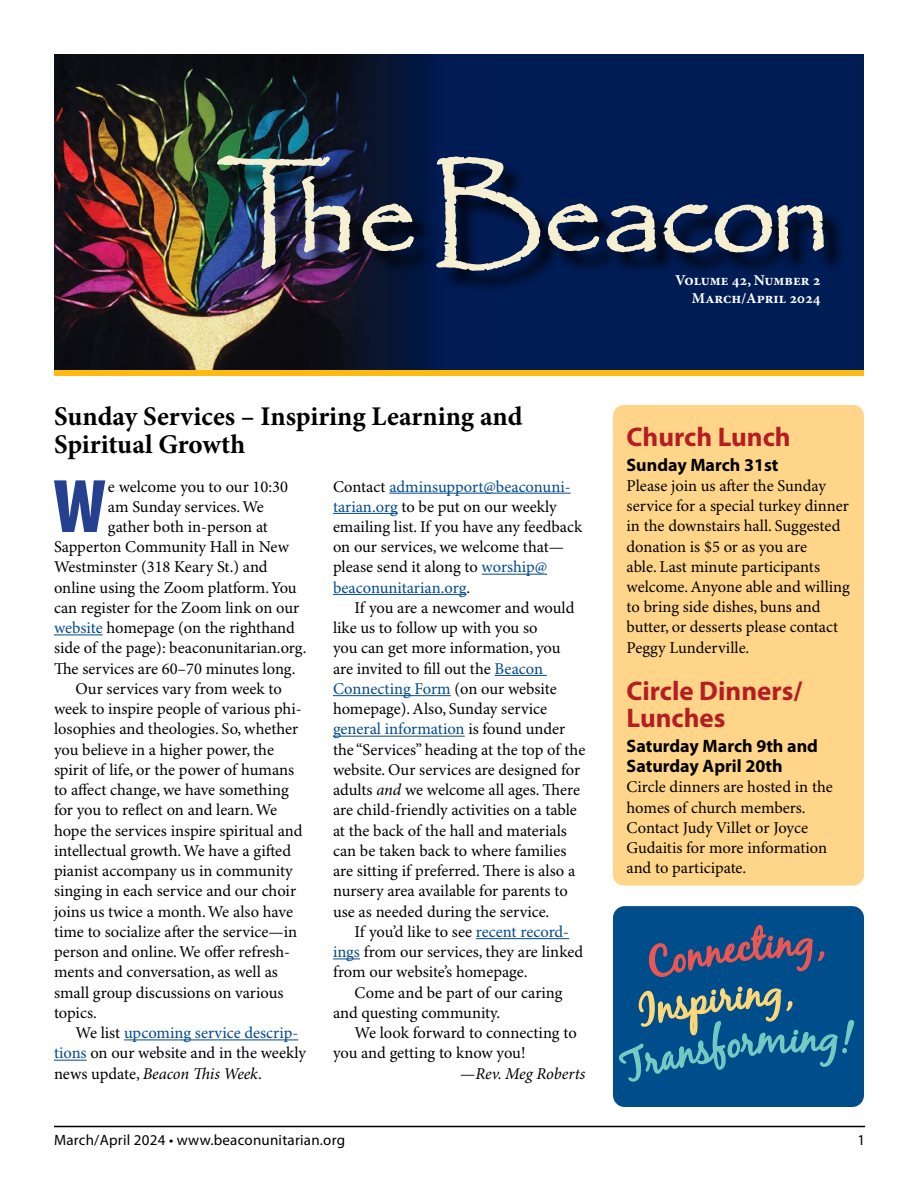
<style>
.page{position:relative;width:918px;height:1188px;background:#fff}
.page>*{position:absolute;margin:0;border:0;box-sizing:border-box;transform-origin:0 0}
.t1{font:900 condensed 76.65px "Myriad Pro";color:#25408f}
.t2{font:41.55px "Black Jack";color:#ed5753}
.t3{font:41.55px "Black Jack";color:#ffd978}
.t4{font:700 27px/28.5px "Minion Pro";color:#000}
.t5{font:700 27px/27px "Myriad Pro";color:#b61d22}
.t6{font:700 18px/20.2px "Myriad Pro";color:#000}
.t7{font:16.5px/20.2px "Minion Pro";color:#000}
.t8{font:italic 16.5px "Minion Pro";letter-spacing:-.005em;color:#000}
.t9{font:16.5px "Minion Pro";color:#02498c}
.t10{font:15px "Myriad Pro";letter-spacing:.015em;color:#000}
.t11{font:700 15px/18px "Minion Pro";color:#fff;text-align:right}
.s1{color:#02498c}
.s2{color:#000}
.s3{font-style:normal}
.s4{font-style:italic}
</style>
<div class="page">
<hr style="left:54px;top:1126px;width:811px;height:1px;background:#000">
<div style="left:54px;top:369px;width:810px;height:7px;background:#fdba12"></div>
<div style="left:54px;top:54px;width:810px;height:315px;background:#001c54"></div>
<img style="left:54px;top:54px;width:376px;height:315px">
<div style="left:221px;top:159px;width:625px;height:134px;background:#000;opacity:.75"></div>
<img style="left:217px;top:156px;width:133px;height:113px">
<svg style="left:363px;top:204px;width:51px;height:47px;background:#6d7070"></svg>
<svg style="left:436px;top:156px;width:104px;height:115px"></svg>
<svg style="left:548px;top:204px;width:51px;height:47px"></svg>
<svg style="left:606px;top:205px;width:50px;height:47px"></svg>
<svg style="left:663px;top:204px;width:161px;height:49px"></svg>
<hr style="left:54px;top:635px;width:49px;height:1px;background:#02498c">
<hr style="left:124px;top:1040px;width:174px;height:1px;background:#02498c">
<hr style="left:54px;top:1060px;width:33px;height:1px;background:#02498c">
<hr style="left:389px;top:493px;width:182px;height:1px;background:#02498c">
<hr style="left:333px;top:513px;width:65px;height:1px;background:#02498c">
<hr style="left:482px;top:574px;width:65px;height:1px;background:#02498c">
<hr style="left:333px;top:594px;width:134px;height:1px;background:#02498c">
<hr style="left:495px;top:675px;width:52px;height:1px;background:#02498c">
<hr style="left:333px;top:695px;width:118px;height:1px;background:#02498c">
<hr style="left:333px;top:736px;width:132px;height:1px;background:#02498c">
<hr style="left:476px;top:938px;width:93px;height:1px;background:#02498c">
<svg style="left:333px;top:959px;width:27px;height:1px"></svg>
<div style="left:613px;top:906px;width:251px;height:201px;background:#004d8b;border-radius:12px"></div>
<div style="left:613px;top:405px;width:251px;height:481px;background:#ffd689;border-radius:11px"></div>
<svg style="left:618px;top:906px;width:237px;height:201px"></svg>
<h3 class="t4" style="left:54px;top:403px;width:470px">Sunday Services – Inspiring Learning and<br>Spiritual Growth</h3>
<h1 class="t1" style="left:53px;top:464px;width:54px">W</h1>
<p class="t7" style="left:108px;top:477px;width:182px">e welcome you to our 10:30</p>
<p class="t7" style="left:108px;top:497px;width:157px">am Sunday services. We</p>
<p class="t7" style="left:108px;top:517px;width:162px">gather both in-person at</p>
<p class="t7" style="left:54px;top:538px;width:237px">Sapperton Community Hall in New</p>
<p class="t7" style="left:54px;top:558px;width:215px">Westminster (318 Keary St.) and</p>
<p class="t7" style="left:54px;top:578px;width:244px">online using the Zoom platform. You</p>
<p class="t7" style="left:54px;top:598px;width:247px">can register for the Zoom link on our</p>
<p class="t7" style="left:54px;top:619px;width:242px"><span class="s1">website</span> homepage (on the righthand</p>
<p class="t7" style="left:54px;top:639px;width:254px">side of the page): beaconunitarian.org.</p>
<p class="t7" style="left:54px;top:659px;width:243px">The services are 60–70 minutes long.</p>
<p class="t7" style="left:76px;top:679px;width:208px">Our services vary from week to</p>
<p class="t7" style="left:54px;top:699px;width:249px">week to inspire people of various phi-</p>
<p class="t7" style="left:54px;top:720px;width:246px">losophies and theologies. So, whether</p>
<p class="t7" style="left:54px;top:740px;width:222px">you believe in a higher power, the</p>
<p class="t7" style="left:54px;top:760px;width:242px">spirit of life, or the power of humans</p>
<p class="t7" style="left:54px;top:780px;width:236px">to affect change, we have something</p>
<p class="t7" style="left:54px;top:801px;width:225px">for you to reflect on and learn. We</p>
<p class="t7" style="left:54px;top:821px;width:250px">hope the services inspire spiritual and</p>
<p class="t7" style="left:54px;top:841px;width:239px">intellectual growth. We have a gifted</p>
<p class="t7" style="left:54px;top:861px;width:240px">pianist accompany us in community</p>
<p class="t7" style="left:54px;top:882px;width:244px">singing in each service and our choir</p>
<p class="t7" style="left:54px;top:902px;width:241px">joins us twice a month. We also have</p>
<p class="t7" style="left:54px;top:922px;width:245px">time to socialize after the service—in</p>
<p class="t7" style="left:54px;top:942px;width:238px">person and online. We offer refresh-</p>
<p class="t7" style="left:54px;top:963px;width:225px">ments and conversation, as well as</p>
<p class="t7" style="left:54px;top:983px;width:231px">small group discussions on various</p>
<p class="t7" style="left:54px;top:1003px;width:44px">topics.</p>
<p class="t9" style="left:76px;top:1023px;width:224px"><span class="s2">We list</span> upcoming service descrip-</p>
<p class="t7" style="left:54px;top:1044px;width:253px"><span class="s1">tions</span> on our website and in the weekly</p>
<p class="t8" style="left:54px;top:1063px;width:209px"><span class="s3">news update,</span> Beacon This Week<span class="s3">.</span></p>
<p class="t7" style="left:333px;top:477px;width:251px">Contact <span class="s1">adminsupport@beaconuni&shy;tarian.org</span> to be put on our weekly emailing list. If you have any feedback on our services, we welcome that— please send it along to <span class="s1">worship@ beaconunitarian.org</span>.</p>
<p class="t7" style="left:333px;top:598px;width:254px;text-indent:22px">If you are a newcomer and would like us to follow up with you so<br>you can get more information, you<br>are invited to fill out the <span class="s1">Beacon Connecting Form</span> (on our website homepage). Also, Sunday service <span class="s1">general information</span> is found under the “Services” heading at the top of the website. Our services are designed for adults <span class="s4">and</span> we welcome all ages. There are child-friendly activities on a table at the back of the hall and materials can be taken back to where families are sitting if preferred. There is also a nursery area available for parents to use as needed during the service.</p>
<p class="t7" style="left:333px;top:922px;width:252px;text-indent:22px">If you’d like to see <span class="s1">recent record&shy;ings</span> from our services, they are linked from our website’s homepage.</p>
<p class="t7" style="left:333px;top:983px;width:231px;text-indent:22px">Come and be part of our caring and questing community.</p>
<p class="t7" style="left:355px;top:1023px;width:224px">We look forward to connecting to</p>
<p class="t7" style="left:333px;top:1044px;width:194px">you and getting to know you!</p>
<p class="t8" style="left:460px;top:1063px;width:127px"><span class="s3">—</span>Rev. Meg Roberts</p>
<p class="t11" style="left:675px;top:272px;width:147px">Volume 42, Number 2<br>March/April 2024</p>
<h3 class="t5" style="left:627px;top:424px;width:166px">Church Lunch</h3>
<p class="t6" style="left:627px;top:455px;width:153px">Sunday March 31st</p>
<p class="t7" style="left:627px;top:476px;width:225px">Please join us after the Sunday service for a special turkey dinner in the downstairs hall. Suggested donation is $5 or as you are<br>able. Last minute participants welcome. Anyone able and willing to bring side dishes, buns and butter, or desserts please contact<br>Peggy Lunderville.</p>
<h3 class="t5" style="left:627px;top:678px;width:177px">Circle Dinners/<br>Lunches</h3>
<p class="t6" style="left:627px;top:736px;width:193px">Saturday March 9th and<br>Saturday April 20th</p>
<p class="t7" style="left:627px;top:778px;width:208px">Circle dinners are hosted in the homes of church members.<br>Contact Judy Villet or Joyce<br>Gudaitis for more information and to participate.</p>
<h2 class="t2" style="left:796px;top:917px;width:21px">g</h2>
<h2 class="t3" style="left:783px;top:967px;width:14px">,</h2>
<p class="t10" style="left:54px;top:1132px;width:293px">March/April 2024 • www.beaconunitarian.org</p>
<p class="t10" style="left:857px;top:1132px;width:9px">1</p>
</div>
